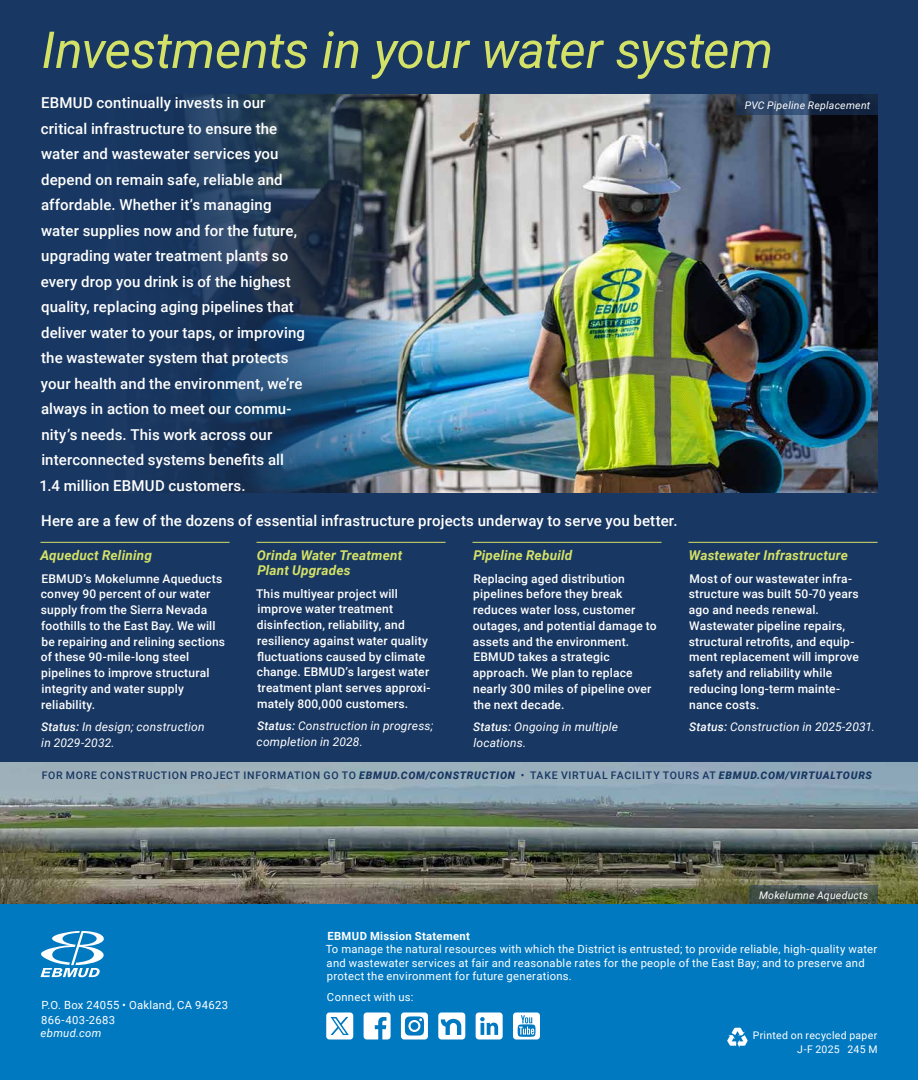
<style>
.page{position:relative;width:918px;height:1080px;background:#fff}
.page>*{position:absolute;margin:0;border:0;box-sizing:border-box;transform-origin:0 0}
.t1{font:italic 51px "Roboto";letter-spacing:-.01em;color:#d4e167}
.t2{font:500 15px/25.5px "Roboto";letter-spacing:.01em;color:#fff}
.t3{font:italic 700 13.5px/15px "Roboto";letter-spacing:.01em;color:#d4e167}
.t4{font:500 12px/15.8px "Roboto";letter-spacing:.015em;color:#fff}
.t5{font:italic 12px/15.8px "Roboto";letter-spacing:.015em;color:#fff}
.t6{font:11.25px/13.5px "Roboto";letter-spacing:.025em;color:#fff}
.t7{font:700 11.25px "Roboto";letter-spacing:.03em;color:#fff}
.t8{font:italic 11.25px "Roboto";letter-spacing:.03em;color:#fff}
.t9{font:500 10.5px "Roboto";letter-spacing:.07em;color:#183762}
.t10{font:italic 10.5px "Roboto";letter-spacing:.025em;color:#fff}
.t11{font:10.5px/14.1px "Roboto";letter-spacing:.03em;color:#fff;text-align:right}
.s1{font-weight:500}
.s2{font-weight:900;font-style:italic}
</style>
<div class="page">
<div style="left:0;top:0;width:918px;height:904px;background:#183762"></div>
<img style="left:185px;top:94px;width:693px;height:399px">
<img style="left:0;top:763px;width:918px;height:141px">
<hr style="left:40px;top:542px;width:190px;height:1px;background:#d4e167">
<hr style="left:256px;top:542px;width:190px;height:1px;background:#d4e167">
<hr style="left:472px;top:542px;width:190px;height:1px;background:#d4e167">
<hr style="left:688px;top:542px;width:190px;height:1px;background:#d4e167">
<svg style="left:749px;top:885px;width:129px;height:19px;background:#44504c"></svg>
<svg style="left:736px;top:94px;width:142px;height:21px;background:#213656"></svg>
<div style="left:0;top:904px;width:918px;height:176px;background:#0079c1"></div>
<svg style="left:40px;top:931px;width:64px;height:46px"></svg>
<svg style="left:364px;top:1012px;width:27px;height:28px"></svg>
<svg style="left:476px;top:1012px;width:27px;height:28px"></svg>
<svg style="left:401px;top:1012px;width:27px;height:28px"></svg>
<svg style="left:438px;top:1012px;width:27px;height:28px"></svg>
<svg style="left:513px;top:1013px;width:27px;height:27px"></svg>
<svg style="left:326px;top:1012px;width:27px;height:28px"></svg>
<svg style="left:727px;top:1028px;width:21px;height:20px"></svg>
<h1 class="t1" style="left:42px;top:14px;width:733px">Investments in your water system</h1>
<p class="t2" style="left:40px;top:89px;width:267px">EBMUD continually invests in our critical infrastructure to ensure the water and wastewater services you depend on remain safe, reliable and affordable. Whether it’s managing water supplies now and for the future, upgrading water treatment plants so every drop you drink is of the highest quality, replacing aging pipelines that deliver water to your taps, or improving the wastewater system that protects your health and the environment, we’re always in action to meet our commu&shy;nity’s needs. This work across our interconnected systems benefits all 1.4 million EBMUD customers.</p>
<p class="t2" style="left:41px;top:507px;width:638px">Here are a few of the dozens of essential infrastructure projects underway to serve you better.</p>
<p class="t3" style="left:40px;top:547px;width:113px">Aqueduct Relining</p>
<p class="t4" style="left:41px;top:570px;width:186px">EBMUD’s Mokelumne Aqueducts convey 90 percent of our water supply from the Sierra Nevada foothills to the East Bay. We will be repairing and relining sections of these 90-mile-long steel pipelines to improve structural integrity and water supply reliability.</p>
<p class="t5" style="left:41px;top:719px;width:165px"><span class="s1">Status:</span> In design; construction in 2029-2032.</p>
<p class="t3" style="left:257px;top:547px;width:147px">Orinda Water Treatment<br>Plant Upgrades</p>
<p class="t4" style="left:256px;top:585px;width:176px">This multiyear project will improve water treatment disinfection, reliability, and resiliency against water quality fluctuations caused by climate change. EBMUD’s largest water treatment plant serves approxi&shy;mately 800,000 customers.</p>
<p class="t5" style="left:257px;top:718px;width:178px"><span class="s1">Status:</span> Construction in progress; completion in 2028.</p>
<p class="t3" style="left:473px;top:547px;width:100px">Pipeline Rebuild</p>
<p class="t4" style="left:473px;top:570px;width:185px">Replacing aged distribution pipelines before they break reduces water loss, customer outages, and potential damage to assets and the environment.<br>EBMUD takes a strategic approach. We plan to replace nearly 300 miles of pipeline over the next decade.</p>
<p class="t5" style="left:473px;top:719px;width:147px"><span class="s1">Status:</span> Ongoing in multiple locations.</p>
<p class="t10" style="left:745px;top:97px;width:127px">PVC Pipeline Replacement</p>
<p class="t3" style="left:689px;top:547px;width:161px">Wastewater Infrastructure</p>
<p class="t4" style="left:689px;top:570px;width:172px">Most of our wastewater infra&shy;structure was built 50-70 years ago and needs renewal.<br>Wastewater pipeline repairs, structural retrofits, and equip&shy;ment replacement will improve safety and reliability while reducing long-term mainte&shy;nance costs.</p>
<p class="t5" style="left:689px;top:719px;width:187px"><span class="s1">Status:</span> Construction in 2025-2031.</p>
<p class="t9" style="left:42px;top:768px;width:832px">FOR MORE CONSTRUCTION PROJECT INFORMATION GO TO <span class="s2">EBMUD.COM/CONSTRUCTION</span> • TAKE VIRTUAL FACILITY TOURS AT <span class="s2">EBMUD.COM/VIRTUALTOURS</span></p>
<p class="t6" style="left:41px;top:997px;width:188px;line-height:15px">P.O. Box 24055 • Oakland, CA 94623<br>866-403-2683</p>
<p class="t8" style="left:41px;top:1025px;width:62px">ebmud.com</p>
<p class="t10" style="left:759px;top:887px;width:111px">Mokelumne Aqueducts</p>
<p class="t7" style="left:327px;top:928px;width:144px">EBMUD Mission Statement</p>
<p class="t6" style="left:326px;top:942px;width:553px">To manage the natural resources with which the District is entrusted; to provide reliable, high-quality water and wastewater services at fair and reasonable rates for the people of the East Bay; and to preserve and protect the environment for future generations.</p>
<p class="t6" style="left:327px;top:990px;width:88px">Connect with us:</p>
<p class="t11" style="left:753px;top:1028px;width:126px">Printed on recycled paper<br>J-F 2025 245 M</p>
</div>
